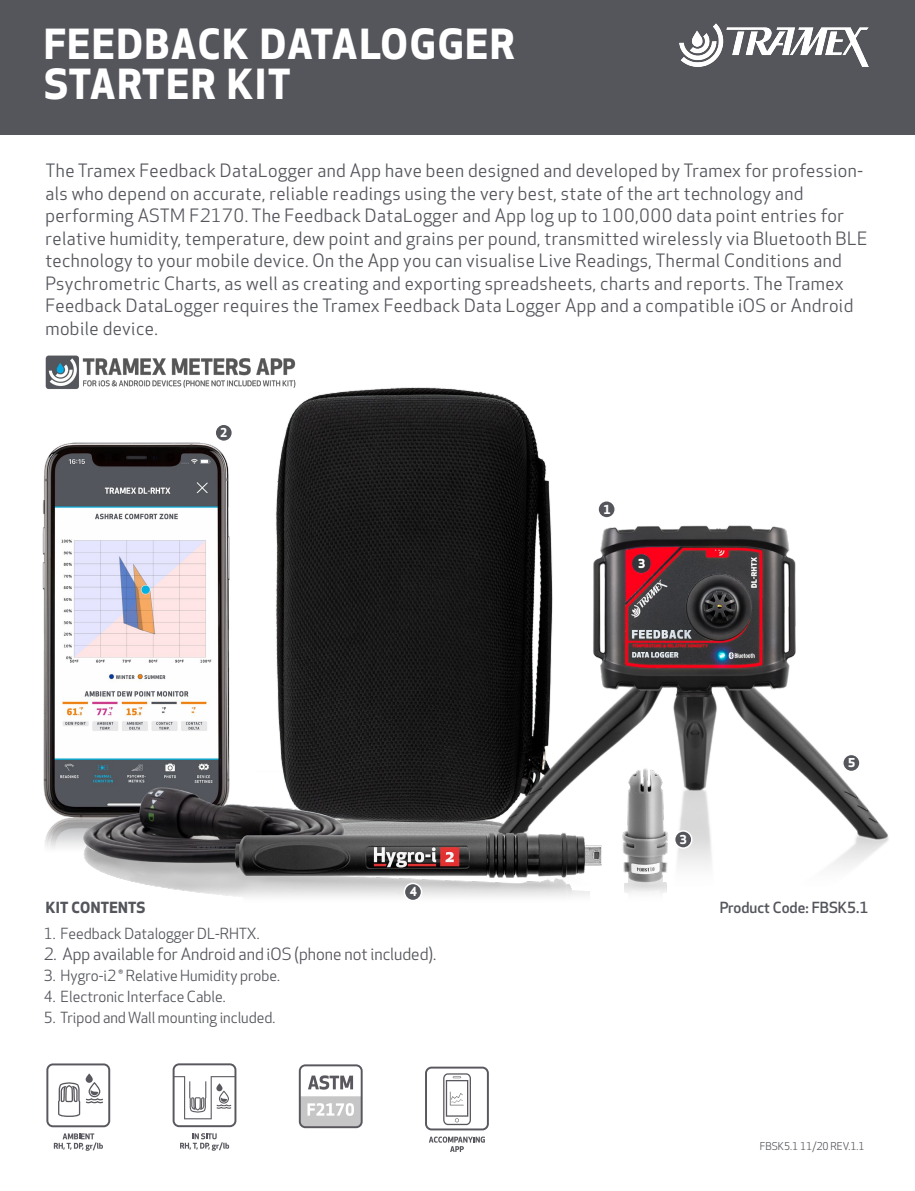
<style>
.page{position:relative;width:915px;height:1191px;background:#fff}
.page>*{position:absolute;margin:0;border:0;box-sizing:border-box;transform-origin:0 0}
.t1{font:700 40.5px/40.5px "Apex New";letter-spacing:.045em;color:#fff}
.t2{font:18px/22.5px "Apex New";letter-spacing:.025em;color:#54565c}
.t3{font:16.5px "Apex New";color:#54565c}
.t4{font:15px "Apex New";color:#54565c}
.t5{font:500 15px "Apex New";color:#54565c}
.t6{font:700 15px "Apex New";letter-spacing:.02em;color:#54565c}
.t7{font:700 12px "Apex New";color:#fff}
.t8{font:10.5px "Apex New";color:#54565c}
</style>
<div class="page">
<img style="left:42px;top:387px;width:847px;height:510px">
<div style="left:0;top:0;width:914px;height:134px;background:#54565c"></div>
<img style="left:679px;top:23px;width:189px;height:44px">
<div style="left:598px;top:501px;width:17px;height:17px;background:#54565c;border-radius:50%"></div>
<div style="left:597px;top:500px;width:18px;height:18px;border:2px solid #fff;border-radius:50%"></div>
<div style="left:674px;top:831px;width:17px;height:17px;background:#54565c;border-radius:50%"></div>
<div style="left:673px;top:830px;width:19px;height:19px;border:2px solid #fff;border-radius:50%"></div>
<div style="left:404px;top:883px;width:17px;height:17px;background:#54565c;border-radius:50%"></div>
<div style="left:403px;top:882px;width:19px;height:19px;border:2px solid #fff;border-radius:50%"></div>
<div style="left:842px;top:754px;width:17px;height:17px;background:#54565c;border-radius:50%"></div>
<div style="left:841px;top:753px;width:19px;height:19px;border:2px solid #fff;border-radius:50%"></div>
<svg style="left:54px;top:1133px;width:49px;height:17px"></svg>
<svg style="left:46px;top:1063px;width:64px;height:64px"></svg>
<svg style="left:180px;top:1133px;width:49px;height:17px"></svg>
<svg style="left:172px;top:1063px;width:64px;height:64px"></svg>
<svg style="left:299px;top:1064px;width:63px;height:64px"></svg>
<svg style="left:428px;top:1136px;width:56px;height:16px"></svg>
<svg style="left:425px;top:1066px;width:63px;height:64px"></svg>
<img style="left:42px;top:355px;width:342px;height:114px">
<h1 class="t1" style="left:44px;top:25px;width:472px">FEEDBACK DATALOGGER<br>STARTER KIT</h1>
<p class="t2" style="left:45px;top:160px;width:823px">The Tramex Feedback DataLogger and App have been designed and developed by Tramex for profession&shy;als who depend on accurate, reliable readings using the very best, state of the art technology and performing ASTM F2170. The Feedback DataLogger and App log up to 100,000 data point entries for relative humidity, temperature, dew point and grains per pound, transmitted wirelessly via Bluetooth BLE technology to your mobile device. On the App you can visualise Live Readings, Thermal Conditions and Psychrometric Charts, as well as creating and exporting spreadsheets, charts and reports. The Tramex Feedback DataLogger requires the Tramex Feedback Data Logger App and a compatible iOS or Android mobile device.</p>
<p class="t7" style="left:220px;top:425px;width:9px">2</p>
<p class="t6" style="left:46px;top:899px;width:101px">KIT CONTENTS</p>
<p class="t7" style="left:410px;top:885px;width:9px">4</p>
<p class="t4" style="left:44px;top:925px;width:217px">1. Feedback Datalogger DL-RHTX.</p>
<p class="t3" style="left:44px;top:944px;width:394px">2. App available for Android and iOS (phone not included).</p>
<p class="t4" style="left:44px;top:967px;width:238px">3. Hygro-i2 ® Relative Humidity probe.</p>
<p class="t4" style="left:44px;top:988px;width:183px">4. Electronic Interface Cable.</p>
<p class="t4" style="left:44px;top:1009px;width:233px">5. Tripod and Wall mounting included.</p>
<p class="t7" style="left:603px;top:502px;width:9px">1</p>
<p class="t7" style="left:679px;top:832px;width:9px">3</p>
<p class="t7" style="left:848px;top:756px;width:9px">5</p>
<p class="t5" style="left:719px;top:899px;width:150px">Product Code: FBSK5.1</p>
<p class="t8" style="left:759px;top:1140px;width:106px">FBSK5.1 11/20 REV.1.1</p>
</div>
